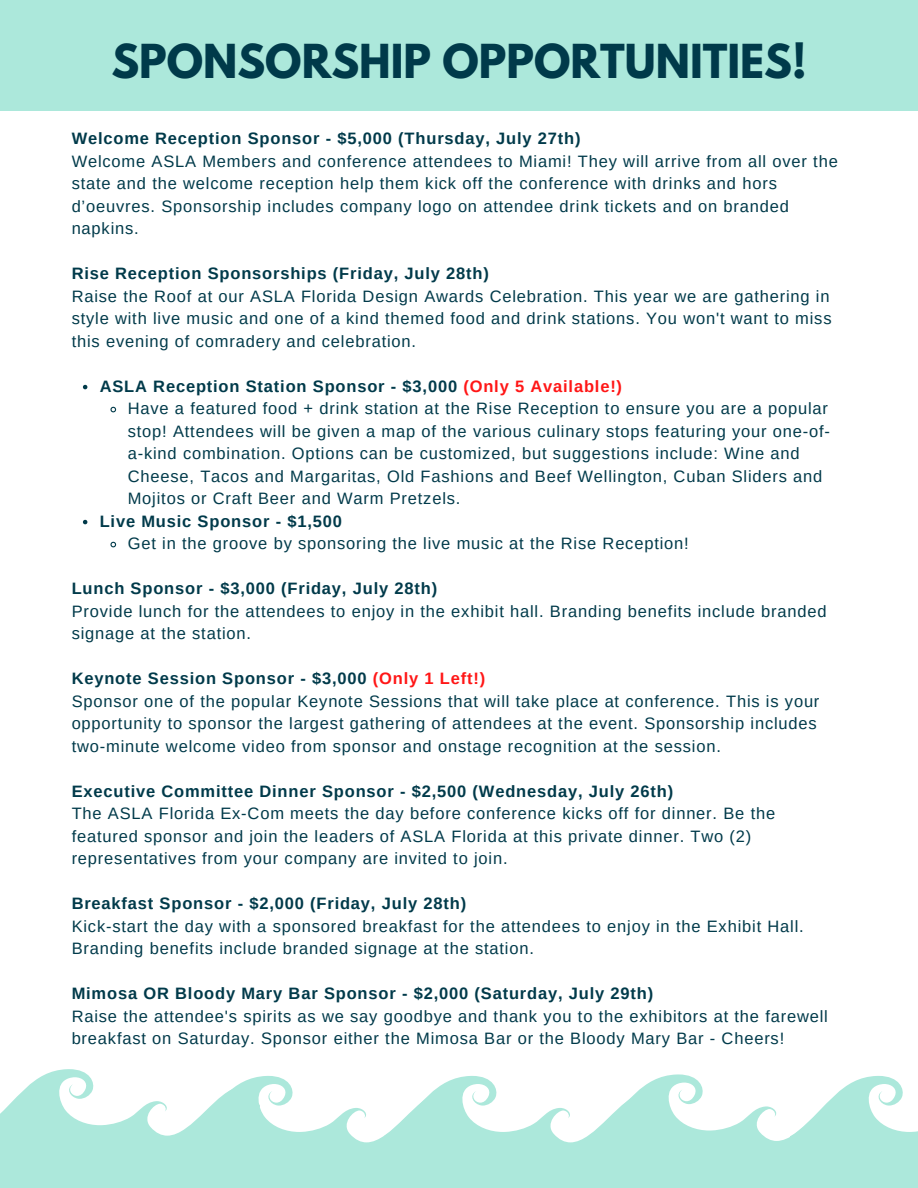
<style>
.page{position:relative;width:918px;height:1188px;background:#fff}
.page>*{position:absolute;margin:0;border:0;box-sizing:border-box;transform-origin:0 0}
.t1{font:700 41.55px "League Spartan";color:#003a4a}
.t2{font:16.5px/22.5px "Arimo";letter-spacing:.05em;color:#003a4a}
.t3{font:700 16.5px "Arimo";letter-spacing:.05em;color:#003a4a}
.s1{font-weight:700}
.s2{font-weight:700;color:#ff1616}
</style>
<div class="page">
<div style="left:0;top:0;width:918px;height:111px;background:#ace8db"></div>
<svg style="left:83px;top:385px;width:4px;height:4px"></svg>
<svg style="left:110px;top:406px;width:7px;height:7px"></svg>
<svg style="left:83px;top:520px;width:4px;height:4px"></svg>
<svg style="left:110px;top:541px;width:7px;height:7px"></svg>
<svg style="left:0;top:1069px;width:181px;height:119px;fill:#ace8db"></svg>
<svg style="left:181px;top:1076px;width:204px;height:112px;fill:#ace8db"></svg>
<svg style="left:385px;top:1076px;width:206px;height:112px;fill:#ace8db"></svg>
<svg style="left:591px;top:1074px;width:200px;height:114px;fill:#ace8db"></svg>
<svg style="left:791px;top:1076px;width:127px;height:112px"></svg>
<h1 class="t1" style="left:111px;top:41px;width:697px">SPONSORSHIP OPPORTUNITIES!</h1>
<p class="t3" style="left:72px;top:129px;width:510px">Welcome Reception Sponsor - $5,000 (Thursday, July 27th)</p>
<p class="t2" style="left:72px;top:150px;width:768px">Welcome ASLA Members and conference attendees to Miami! They will arrive from all over the state and the welcome reception help them kick off the conference with drinks and hors d’oeuvres. Sponsorship includes company logo on attendee drink tickets and on branded napkins.</p>
<p class="t3" style="left:72px;top:264px;width:419px">Rise Reception Sponsorships (Friday, July 28th)</p>
<p class="t2" style="left:72px;top:285px;width:761px;text-align:justify">Raise the Roof at our ASLA Florida Design Awards Celebration. This year we are gathering in style with live music and one of a kind themed food and drink stations. You won't want to miss this evening of comradery and celebration.</p>
<p class="t2" style="left:128px;top:375px;width:704px;text-indent:-28px"><span class="s1">ASLA Reception Station Sponsor - $3,000</span> <span class="s2">(Only 5 Available!)<br></span>Have a featured food + drink station at the Rise Reception to ensure you are a popular stop! Attendees will be given a map of the various culinary stops featuring your one-of&shy;a-kind combination. Options can be customized, but suggestions include: Wine and Cheese, Tacos and Margaritas, Old Fashions and Beef Wellington, Cuban Sliders and Mojitos or Craft Beer and Warm Pretzels.</p>
<p class="t3" style="left:100px;top:512px;width:244px">Live Music Sponsor - $1,500</p>
<p class="t2" style="left:128px;top:532px;width:563px">Get in the groove by sponsoring the live music at the Rise Reception!</p>
<p class="t3" style="left:72px;top:579px;width:367px">Lunch Sponsor - $3,000 (Friday, July 28th)</p>
<p class="t2" style="left:72px;top:600px;width:756px">Provide lunch for the attendees to enjoy in the exhibit hall. Branding benefits include branded signage at the station.</p>
<p class="t2" style="left:72px;top:667px;width:749px"><span class="s1">Keynote Session Sponsor - $3,000</span> <span class="s2">(Only 1 Left!)<br></span>Sponsor one of the popular Keynote Sessions that will take place at conference. This is your opportunity to sponsor the largest gathering of attendees at the event. Sponsorship includes two-minute welcome video from sponsor and onstage recognition at the session.</p>
<p class="t3" style="left:72px;top:782px;width:603px">Executive Committee Dinner Sponsor - $2,500 (Wednesday, July 26th)</p>
<p class="t2" style="left:72px;top:802px;width:705px">The ASLA Florida Ex-Com meets the day before conference kicks off for dinner. Be the featured sponsor and join the leaders of ASLA Florida at this private dinner. Two (2) representatives from your company are invited to join.</p>
<p class="t3" style="left:72px;top:894px;width:396px">Breakfast Sponsor - $2,000 (Friday, July 28th)</p>
<p class="t2" style="left:72px;top:915px;width:734px">Kick-start the day with a sponsored breakfast for the attendees to enjoy in the Exhibit Hall.<br>Branding benefits include branded signage at the station.</p>
<p class="t3" style="left:72px;top:984px;width:583px">Mimosa OR Bloody Mary Bar Sponsor - $2,000 (Saturday, July 29th)</p>
<p class="t2" style="left:72px;top:1005px;width:758px">Raise the attendee's spirits as we say goodbye and thank you to the exhibitors at the farewell breakfast on Saturday. Sponsor either the Mimosa Bar or the Bloody Mary Bar - Cheers!</p>
</div>
